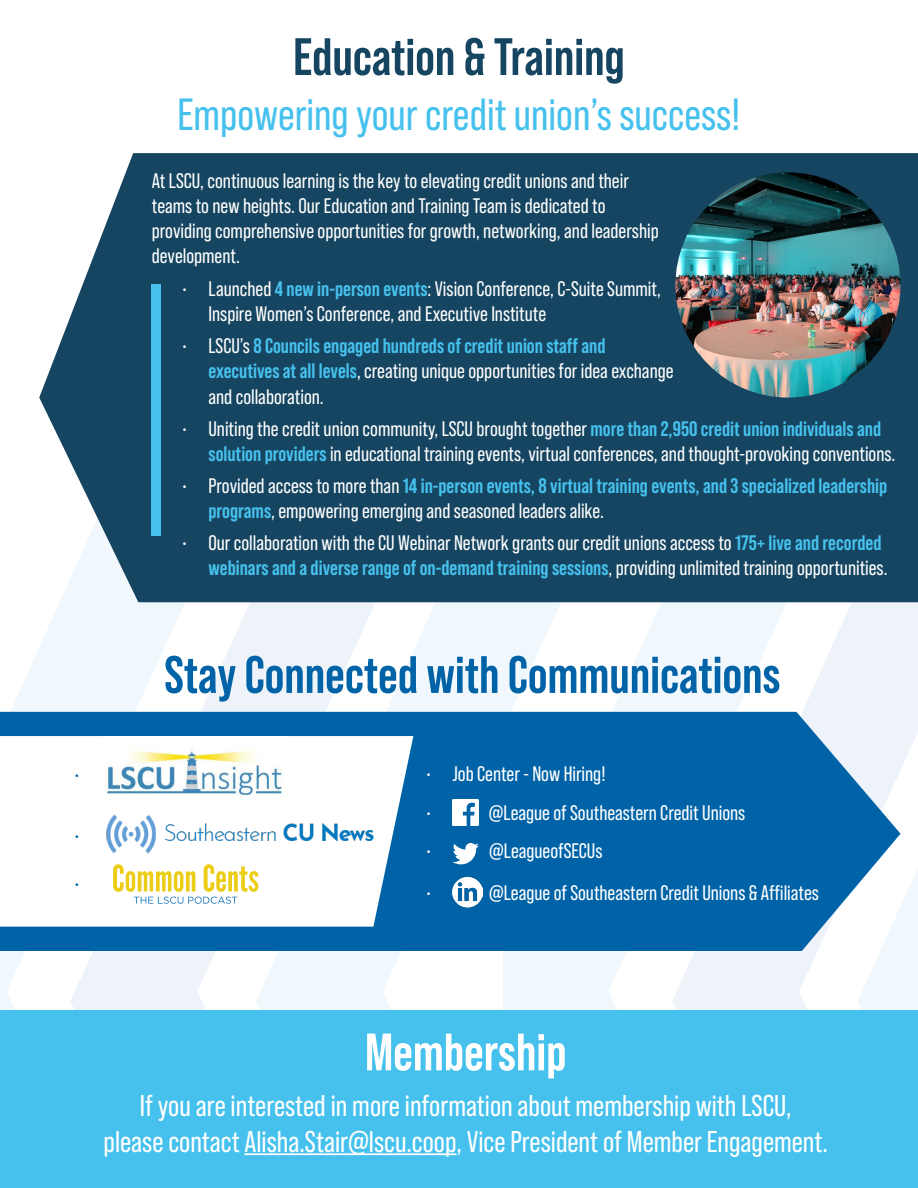
<style>
.page{position:relative;width:918px;height:1188px;background:#fff}
.page>*{position:absolute;margin:0;border:0;box-sizing:border-box;transform-origin:0 0}
.t1{font:700 52.5px "Bebas Neue Pro";color:#0163a7}
.t2{font:700 52.5px "Bebas Neue Pro";color:#164561}
.t3{font:700 52.5px "Bebas Neue Pro";color:#fff}
.t4{font:45px "Bebas Neue Pro";color:#46c1ed}
.t5{font:30px/36px "Bebas Neue Pro";color:#fff;text-align:center}
.t6{font:21px/25.2px "Bebas Neue Pro";color:#fff}
.t7{font:700 21px/25.2px "Bebas Neue Pro";color:#46c1ed}
.t8{font:21px "Bebas Neue Pro";color:#0163a7}
.s1{font-weight:700;color:#46c1ed}
.s2{font-weight:400;color:#fff}
</style>
<div class="page">
<svg style="left:0;top:602px;width:70px;height:408px"></svg>
<svg style="left:70px;top:602px;width:433px;height:408px;fill:#f0f8fd"></svg>
<svg style="left:503px;top:602px;width:169px;height:408px;fill:#f0f9fd"></svg>
<svg style="left:672px;top:602px;width:246px;height:408px;fill:#f0f8fd"></svg>
<div style="left:39px;top:153px;width:879px;height:449px;background:#164561"></div>
<svg style="left:0;top:712px;width:901px;height:239px;background:#1770ae"></svg>
<div style="left:152px;top:284px;width:9px;height:252px;background:#46c1ed"></div>
<div style="left:0;top:1010px;width:918px;height:178px;background:#46c1ed"></div>
<svg style="left:0;top:736px;width:413px;height:191px"></svg>
<hr style="left:245px;top:1153px;width:211px;height:2px;background:#fff">
<img style="left:103px;top:736px;width:184px;height:64px">
<img style="left:101px;top:800px;width:287px;height:64px">
<svg style="left:113px;top:864px;width:145px;height:40px"></svg>
<img style="left:675px;top:172px;width:226px;height:226px;border-radius:113px">
<img style="left:453px;top:800px;width:26px;height:26px">
<svg style="left:453px;top:843px;width:26px;height:21px"></svg>
<img style="left:453px;top:876px;width:29px;height:31px">
<p class="t8" style="left:74px;top:763px;width:8px">•</p>
<p class="t8" style="left:74px;top:824px;width:8px">•</p>
<p class="t8" style="left:74px;top:872px;width:8px">•</p>
<p class="t2" style="left:293px;top:27px;width:333px">Education &amp; Training</p>
<p class="t4" style="left:178px;top:89px;width:564px">Empowering your credit union’s success!</p>
<p class="t6" style="left:152px;top:168px;width:508px">At LSCU, continuous learning is the key to elevating credit unions and their teams to new heights. Our Education and Training Team is dedicated to providing comprehensive opportunities for growth, networking, and leadership development.</p>
<p class="t6" style="left:208px;top:276px;width:454px;text-indent:-27px">• Launched <span class="s1">4 new in-person events</span>: Vision Conference, C-Suite Summit,<br>Inspire Women’s Conference, and Executive Institute</p>
<p class="t6" style="left:208px;top:333px;width:467px;text-indent:-27px">• LSCU’s <span class="s1">8 Councils engaged hundreds of credit union staff and executives at all levels</span>, creating unique opportunities for idea exchange and collaboration.</p>
<p class="t6" style="left:208px;top:416px;width:688px;text-indent:-27px">• Uniting the credit union community, LSCU brought together <span class="s1">more than 2,950 credit union individuals and solution providers</span> in educational training events, virtual conferences, and thought-provoking conventions.</p>
<p class="t7" style="left:208px;top:473px;width:680px;text-indent:-27px"><span class="s2">• Provided access to more than</span> 14 in-person events, 8 virtual training events, and 3 specialized leadership programs<span class="s2">, empowering emerging and seasoned leaders alike.</span></p>
<p class="t6" style="left:182px;top:530px;width:708px;text-align:right">• Our collaboration with the CU Webinar Network grants our credit unions access to <span class="s1">175+ live and recorded webinars and a diverse range of on-demand training sessions</span>, providing unlimited training opportunities.</p>
<p class="t1" style="left:164px;top:645px;width:618px">Stay Connected with Communications</p>
<p class="t6" style="left:426px;top:761px;width:181px">• Job Center - Now Hiring!</p>
<p class="t6" style="left:426px;top:800px;width:8px">•</p>
<p class="t6" style="left:489px;top:800px;width:258px">@League of Southeastern Credit Unions</p>
<p class="t6" style="left:426px;top:838px;width:8px">•</p>
<p class="t6" style="left:489px;top:838px;width:115px">@LeagueofSECUs</p>
<p class="t6" style="left:426px;top:880px;width:8px">•</p>
<p class="t6" style="left:489px;top:880px;width:331px">@League of Southeastern Credit Unions &amp; Affiliates</p>
<p class="t3" style="left:365px;top:1022px;width:203px">Membership</p>
<p class="t5" style="left:104px;top:1087px;width:726px">If you are interested in more information about membership with LSCU,<br>please contact Alisha.Stair@lscu.coop, Vice President of Member Engagement.</p>
</div>
